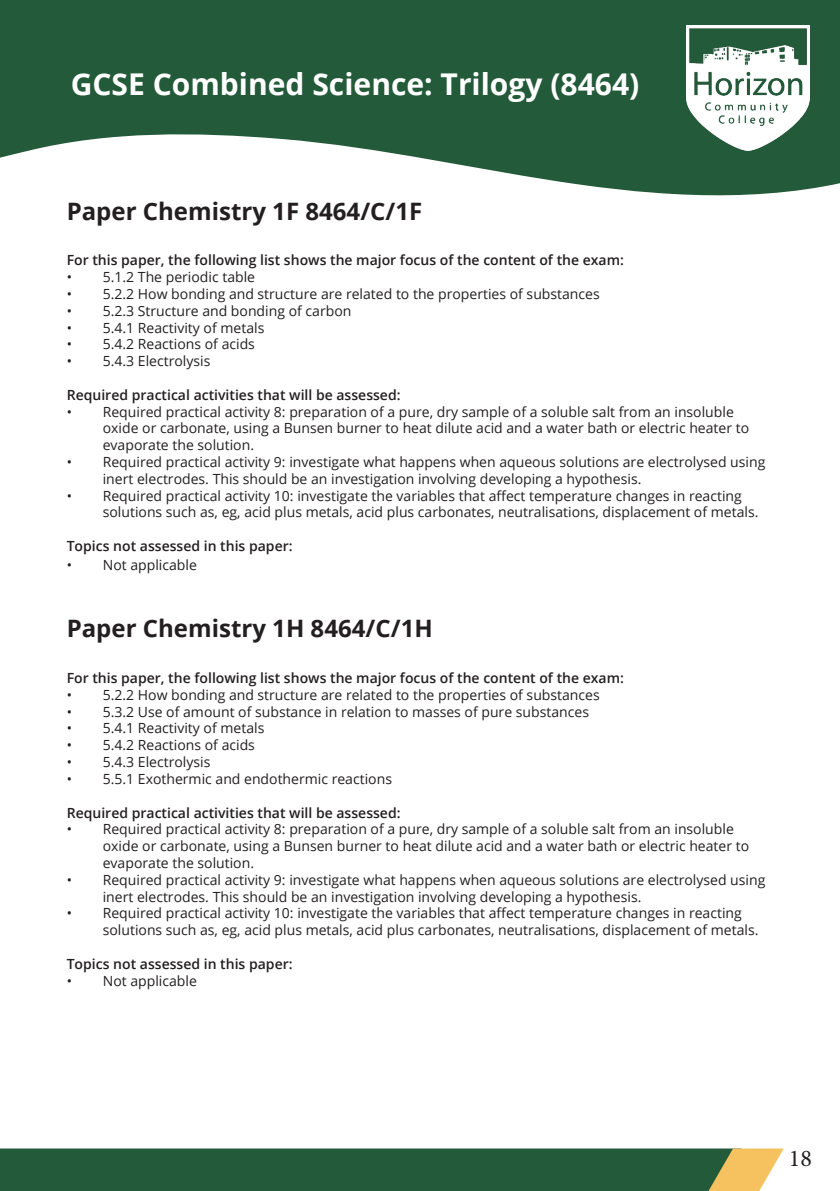
<style>
.page{position:relative;width:840px;height:1191px;background:#fff}
.page>*{position:absolute;margin:0;border:0;box-sizing:border-box;transform-origin:0 0}
.t1{font:700 30px "Open Sans";color:#fff}
.t2{font:700 24px "Open Sans";color:#231f20}
.t3{font:24px "Minion Pro";color:#231f20}
.t4{font:14px/16.8px "Open Sans";color:#231f20}
.t5{font:600 14px "Open Sans";color:#231f20}
</style>
<div class="page">
<svg style="left:0;top:0;width:839px;height:196px;fill:#235a39"></svg>
<svg style="left:0;top:1148px;width:783px;height:43px"></svg>
<img style="left:686px;top:25px;width:123px;height:125px">
<p class="t1" style="left:71px;top:63px;width:570px">GCSE Combined Science: Trilogy (8464)</p>
<p class="t2" style="left:67px;top:194px;width:357px">Paper Chemistry 1F 8464/C/1F</p>
<p class="t5" style="left:67px;top:251px;width:558px">For this paper, the following list shows the major focus of the content of the exam:</p>
<p class="t4" style="left:67px;top:268px;width:190px">• 5.1.2 The periodic table</p>
<p class="t4" style="left:67px;top:285px;width:534px">• 5.2.2 How bonding and structure are related to the properties of substances</p>
<p class="t4" style="left:67px;top:302px;width:286px">• 5.2.3 Structure and bonding of carbon</p>
<p class="t4" style="left:67px;top:319px;width:199px">• 5.4.1 Reactivity of metals</p>
<p class="t4" style="left:67px;top:335px;width:190px">• 5.4.2 Reactions of acids</p>
<p class="t4" style="left:67px;top:352px;width:145px">• 5.4.3 Electrolysis</p>
<p class="t5" style="left:67px;top:385px;width:335px">Required practical activities that will be assessed:</p>
<p class="t4" style="left:103px;top:403px;width:647px;text-indent:-36px">• Required practical activity 8: preparation of a pure, dry sample of a soluble salt from an insoluble oxide or carbonate, using a Bunsen burner to heat dilute acid and a water bath or electric heater to evaporate the solution.</p>
<p class="t4" style="left:103px;top:453px;width:663px;text-indent:-36px">• Required practical activity 9: investigate what happens when aqueous solutions are electrolysed using inert electrodes. This should be an investigation involving developing a hypothesis.</p>
<p class="t4" style="left:103px;top:487px;width:656px;text-indent:-36px">• Required practical activity 10: investigate the variables that affect temperature changes in reacting solutions such as, eg, acid plus metals, acid plus carbonates, neutralisations, displacement of metals.</p>
<p class="t5" style="left:67px;top:536px;width:227px">Topics not assessed in this paper:</p>
<p class="t4" style="left:67px;top:556px;width:132px">• Not applicable</p>
<p class="t2" style="left:67px;top:612px;width:367px">Paper Chemistry 1H 8464/C/1H</p>
<p class="t5" style="left:67px;top:668px;width:558px">For this paper, the following list shows the major focus of the content of the exam:</p>
<p class="t4" style="left:67px;top:686px;width:534px">• 5.2.2 How bonding and structure are related to the properties of substances</p>
<p class="t4" style="left:67px;top:703px;width:523px">• 5.3.2 Use of amount of substance in relation to masses of pure substances</p>
<p class="t4" style="left:67px;top:719px;width:199px">• 5.4.1 Reactivity of metals</p>
<p class="t4" style="left:67px;top:736px;width:190px">• 5.4.2 Reactions of acids</p>
<p class="t4" style="left:67px;top:753px;width:145px">• 5.4.3 Electrolysis</p>
<p class="t4" style="left:67px;top:770px;width:326px">• 5.5.1 Exothermic and endothermic reactions</p>
<p class="t5" style="left:67px;top:803px;width:335px">Required practical activities that will be assessed:</p>
<p class="t4" style="left:103px;top:820px;width:647px;text-indent:-36px">• Required practical activity 8: preparation of a pure, dry sample of a soluble salt from an insoluble oxide or carbonate, using a Bunsen burner to heat dilute acid and a water bath or electric heater to evaporate the solution.</p>
<p class="t4" style="left:103px;top:871px;width:663px;text-indent:-36px">• Required practical activity 9: investigate what happens when aqueous solutions are electrolysed using inert electrodes. This should be an investigation involving developing a hypothesis.</p>
<p class="t4" style="left:103px;top:904px;width:656px;text-indent:-36px">• Required practical activity 10: investigate the variables that affect temperature changes in reacting solutions such as, eg, acid plus metals, acid plus carbonates, neutralisations, displacement of metals.</p>
<p class="t5" style="left:67px;top:954px;width:227px">Topics not assessed in this paper:</p>
<p class="t4" style="left:67px;top:971px;width:132px">• Not applicable</p>
<p class="t3" style="left:788px;top:1142px;width:25px">18</p>
</div>
